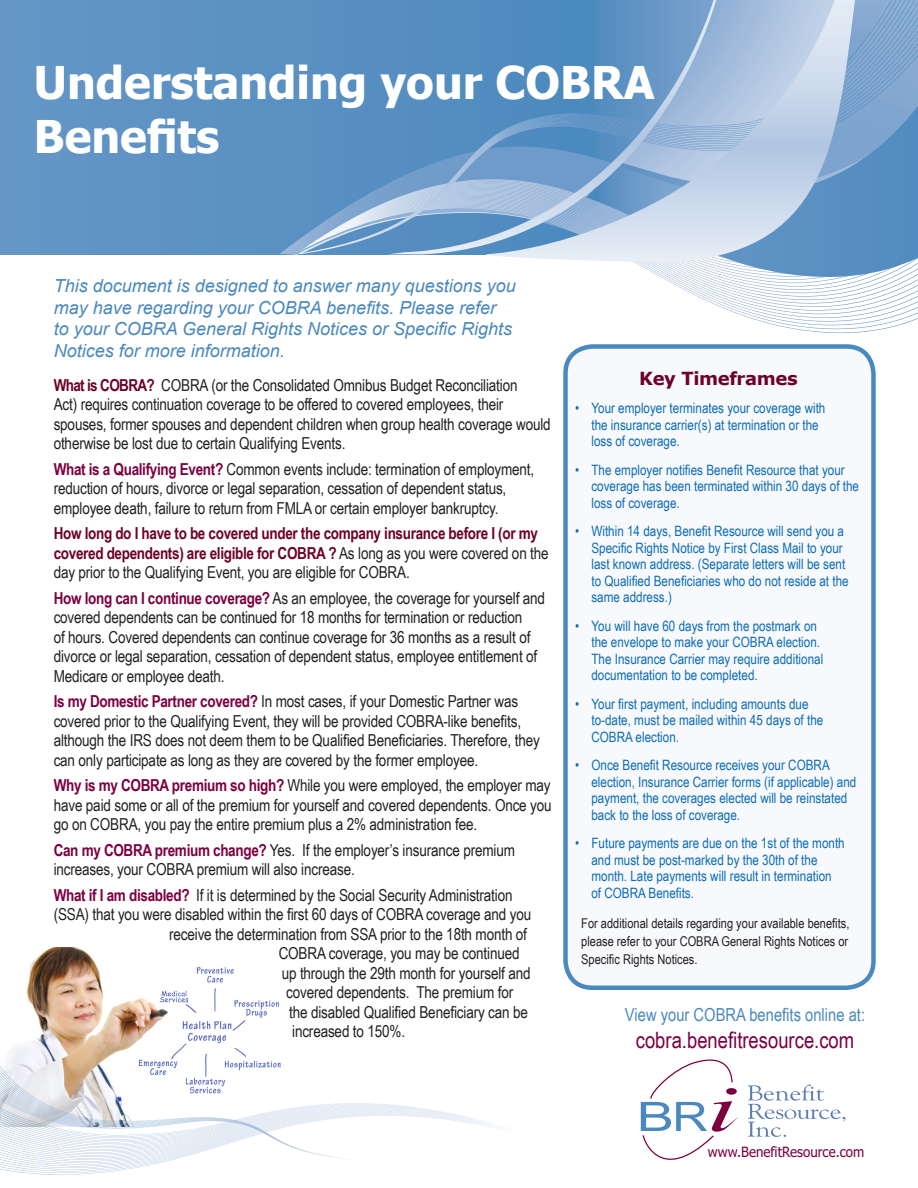
<style>
.page{position:relative;width:918px;height:1188px;background:#fff}
.page>*{position:absolute;margin:0;border:0;box-sizing:border-box;transform-origin:0 0}
.t1{font:700 45px/54px "Tahoma";color:#fff}
.t2{font:22.5px "Arial Narrow";color:#7c0040}
.t3{font:italic 18px/21.6px "Arial";color:#4a89be}
.t4{font:18px "Arial Narrow";color:#4a89be}
.t5{font:700 18px "Verdana";letter-spacing:-.02em;color:#6e0128}
.Body{font:16.5px/19.5px "Arial Narrow";letter-spacing:-.01em;color:#231f20}
.Body-2{font:700 16.5px/19.5px "Arial Narrow";letter-spacing:-.02em;color:#6e0128}
.t6{font:14.25px/16.5px "Arial Narrow";color:#0d6cb6}
.t7{font:14.25px "Tahoma";color:#7c0040;scale:.94 1}
.Body-3{font:13.5px/18px "Arial Narrow";color:#231f20;text-align:justify}
.s1{font-weight:700;color:#6e0128}
.s2{font-weight:700;color:#7c0040}
.s3{font-weight:400;color:#231f20}
</style>
<div class="page">
<img style="left:0;top:948px;width:281px;height:118px">
<svg style="left:0;top:1066px;width:461px;height:83px"></svg>
<div style="left:0;top:0;width:918px;height:254px;background:#5f93c4"></div>
<svg style="left:636px;top:263px;width:282px;height:70px"></svg>
<svg style="left:661px;top:255px;width:257px;height:26px"></svg>
<svg style="left:295px;top:0;width:623px;height:255px"></svg>
<svg style="left:485px;top:0;width:370px;height:263px"></svg>
<svg style="left:388px;top:0;width:328px;height:254px"></svg>
<div style="left:566px;top:346px;width:307px;height:642px;background:#f7f9fc;border-radius:27px"></div>
<div style="left:563px;top:344px;width:313px;height:646px;border:4px solid #4a89be;border-radius:27px"></div>
<svg style="left:748px;top:1085px;width:98px;height:52px"></svg>
<svg style="left:641px;top:1059px;width:97px;height:101px"></svg>
<p class="t1" style="left:34px;top:53px;width:622px">Understanding your COBRA<br>Benefits</p>
<p class="t3" style="left:54px;top:275px;width:464px">This document is designed to answer many questions you may have regarding your COBRA benefits. Please refer<br>to your COBRA General Rights Notices or Specific Rights Notices for more information.</p>
<p class="Body" style="left:54px;top:375px;width:499px"><span class="s1">What is COBRA?</span> COBRA (or the Consolidated Omnibus Budget Reconciliation<br>Act) requires continuation coverage to be offered to covered employees, their spouses, former spouses and dependent children when group health coverage would otherwise be lost due to certain Qualifying Events.</p>
<p class="Body" style="left:54px;top:459px;width:482px"><span class="s2">What is a Qualifying Event?</span> Common events include: termination of employment, reduction of hours, divorce or legal separation, cessation of dependent status, employee death, failure to return from FMLA or certain employer bankruptcy.</p>
<p class="Body-2" style="left:54px;top:523px;width:497px">How long do I have to be covered under the company insurance before I (or my covered dependents) are eligible for COBRA ? <span class="s3">As long as you were covered on the day prior to the Qualifying Event, you are eligible for COBRA.</span></p>
<p class="Body" style="left:54px;top:588px;width:493px"><span class="s2">How long can I continue coverage?</span> As an employee, the coverage for yourself and covered dependents can be continued for 18 months for termination or reduction<br>of hours. Covered dependents can continue coverage for 36 months as a result of divorce or legal separation, cessation of dependent status, employee entitlement of Medicare or employee death.</p>
<p class="Body" style="left:54px;top:691px;width:488px"><span class="s2">Is my Domestic Partner covered?</span> In most cases, if your Domestic Partner was covered prior to the Qualifying Event, they will be provided COBRA-like benefits, although the IRS does not deem them to be Qualified Beneficiaries. Therefore, they can only participate as long as they are covered by the former employee.</p>
<p class="Body" style="left:54px;top:775px;width:500px;text-align:justify"><span class="s2">Why is my COBRA premium so high?</span> While you were employed, the employer may have paid some or all of the premium for yourself and covered dependents. Once you go on COBRA, you pay the entire premium plus a 2% administration fee.</p>
<p class="Body" style="left:54px;top:840px;width:463px"><span class="s2">Can my COBRA premium change?</span> Yes. If the employer’s insurance premium increases, your COBRA premium will also increase.</p>
<p class="Body" style="left:54px;top:885px;width:460px"><span class="s2">What if I am disabled?</span> If it is determined by the Social Security Administration</p>
<p class="Body" style="left:54px;top:904px;width:479px">(SSA) that you were disabled within the first 60 days of COBRA coverage and you</p>
<p class="Body" style="left:169px;top:924px;width:359px">receive the determination from SSA prior to the 18th month of</p>
<p class="Body" style="left:279px;top:943px;width:242px">COBRA coverage, you may be continued</p>
<p class="Body" style="left:282px;top:963px;width:250px">up through the 29th month for yourself and</p>
<p class="Body" style="left:286px;top:982px;width:229px">covered dependents. The premium for</p>
<p class="Body" style="left:289px;top:1002px;width:240px">the disabled Qualified Beneficiary can be</p>
<p class="Body" style="left:292px;top:1021px;width:115px">increased to 150%.</p>
<p class="t5" style="left:639px;top:365px;width:160px">Key Timeframes</p>
<p class="t6" style="left:591px;top:399px;width:236px;text-indent:-16px">• Your employer terminates your coverage with the insurance carrier(s) at termination or the loss of coverage.</p>
<p class="t6" style="left:591px;top:461px;width:269px;text-indent:-16px">• The employer notifies Benefit Resource that your coverage has been terminated within 30 days of the loss of coverage.</p>
<p class="t6" style="left:591px;top:522px;width:259px;text-indent:-16px">• Within 14 days, Benefit Resource will send you a Specific Rights Notice by First Class Mail to your last known address. (Separate letters will be sent to Qualified Beneficiaries who do not reside at the same address.)</p>
<p class="t6" style="left:591px;top:617px;width:233px;text-indent:-16px">• You will have 60 days from the postmark on the envelope to make your COBRA election.<br>The Insurance Carrier may require additional documentation to be completed.</p>
<p class="t6" style="left:591px;top:695px;width:233px;text-indent:-16px">• Your first payment, including amounts due to-date, must be mailed within 45 days of the<br>COBRA election.</p>
<p class="t6" style="left:591px;top:756px;width:266px;text-indent:-16px">• Once Benefit Resource receives your COBRA election, Insurance Carrier forms (if applicable) and payment, the coverages elected will be reinstated back to the loss of coverage.</p>
<p class="t6" style="left:591px;top:834px;width:255px;text-indent:-16px">• Future payments are due on the 1st of the month and must be post-marked by the 30th of the month. Late payments will result in termination of COBRA Benefits.</p>
<p class="Body-3" style="left:581px;top:913px;width:270px">For additional details regarding your available benefits, please refer to your COBRA General Rights Notices or Specific Rights Notices.</p>
<p class="t4" style="left:625px;top:1001px;width:242px">View your COBRA benefits online at:</p>
<p class="t2" style="left:636px;top:1023px;width:220px">cobra.benefitresource.com</p>
<p class="t7" style="left:708px;top:1143px;width:168px">www.BenefitResource.com</p>
</div>
